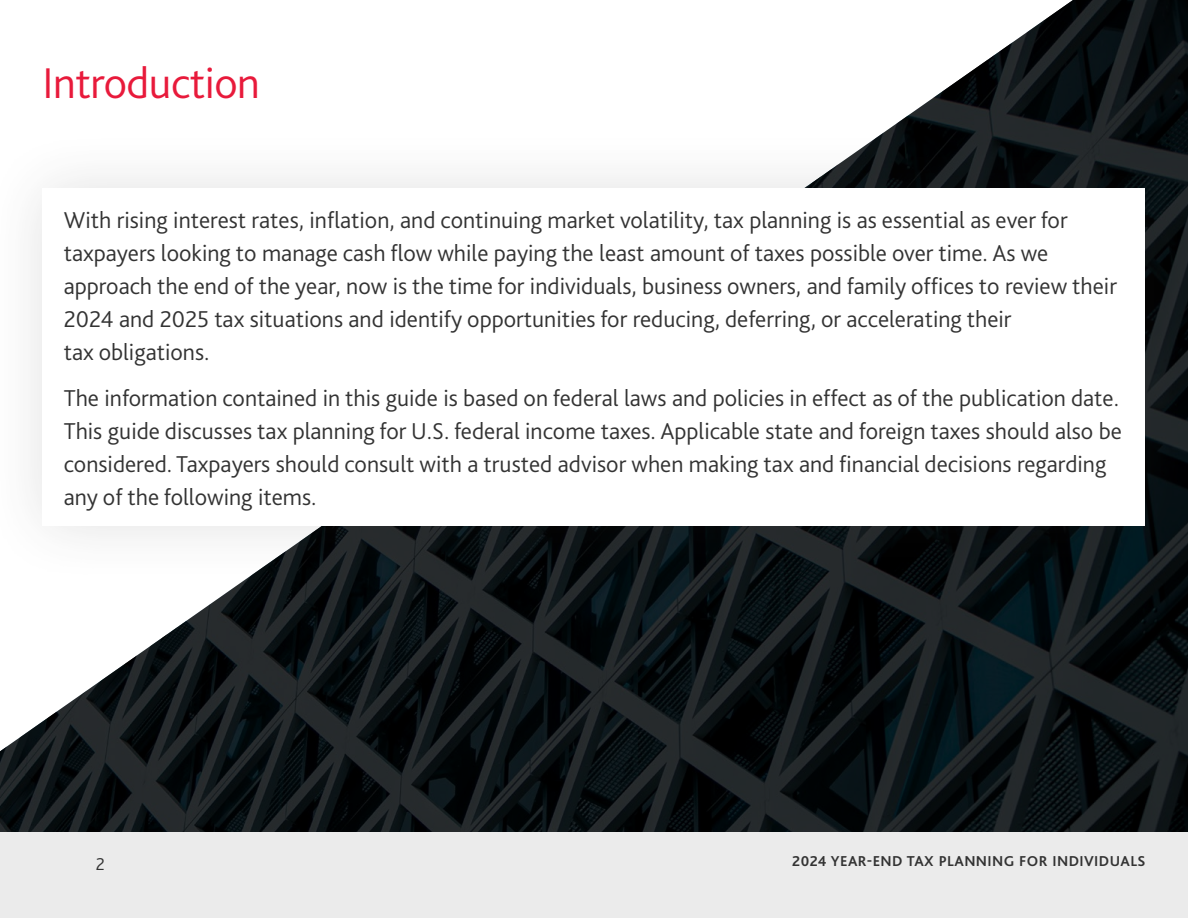
<style>
.page{position:relative;width:1188px;height:918px;background:#fff}
.page>*{position:absolute;margin:0;border:0;box-sizing:border-box;transform-origin:0 0}
.t1{font:300 45px "Bliss Pro";letter-spacing:-.01em;color:#e81a3b}
.t2{font:300 24px/33px "Bliss Pro";color:#333}
.t3{font:300 18px "Bliss Pro";color:#333}
.t4{font:700 15px "Bliss Pro";letter-spacing:.025em;color:#333}
</style>
<div class="page">
<img style="left:0;top:0;width:1188px;height:833px">
<div style="left:0;top:129px;width:1188px;height:457px;background:#333;opacity:.15"></div>
<div style="left:43px;top:188px;width:1102px;height:338px;background:#fff"></div>
<div style="left:0;top:833px;width:1188px;height:85px;background:#ebebeb"></div>
<h1 class="t1" style="left:43px;top:55px;width:219px">Introduction</h1>
<p class="t2" style="left:64px;top:203px;width:1055px">With rising interest rates, inflation, and continuing market volatility, tax planning is as essential as ever for taxpayers looking to manage cash flow while paying the least amount of taxes possible over time. As we approach the end of the year, now is the time for individuals, business owners, and family offices to review their 2024 and 2025 tax situations and identify opportunities for reducing, deferring, or accelerating their<br>tax obligations.</p>
<p class="t2" style="left:64px;top:381px;width:1060px">The information contained in this guide is based on federal laws and policies in effect as of the publication date.<br>This guide discusses tax planning for U.S. federal income taxes. Applicable state and foreign taxes should also be considered. Taxpayers should consult with a trusted advisor when making tax and financial decisions regarding any of the following items.</p>
<p class="t3" style="left:96px;top:853px;width:11px">2</p>
<p class="t4" style="left:792px;top:851px;width:355px">2024 YEAR-END TAX PLANNING FOR INDIVIDUALS</p>
</div>
